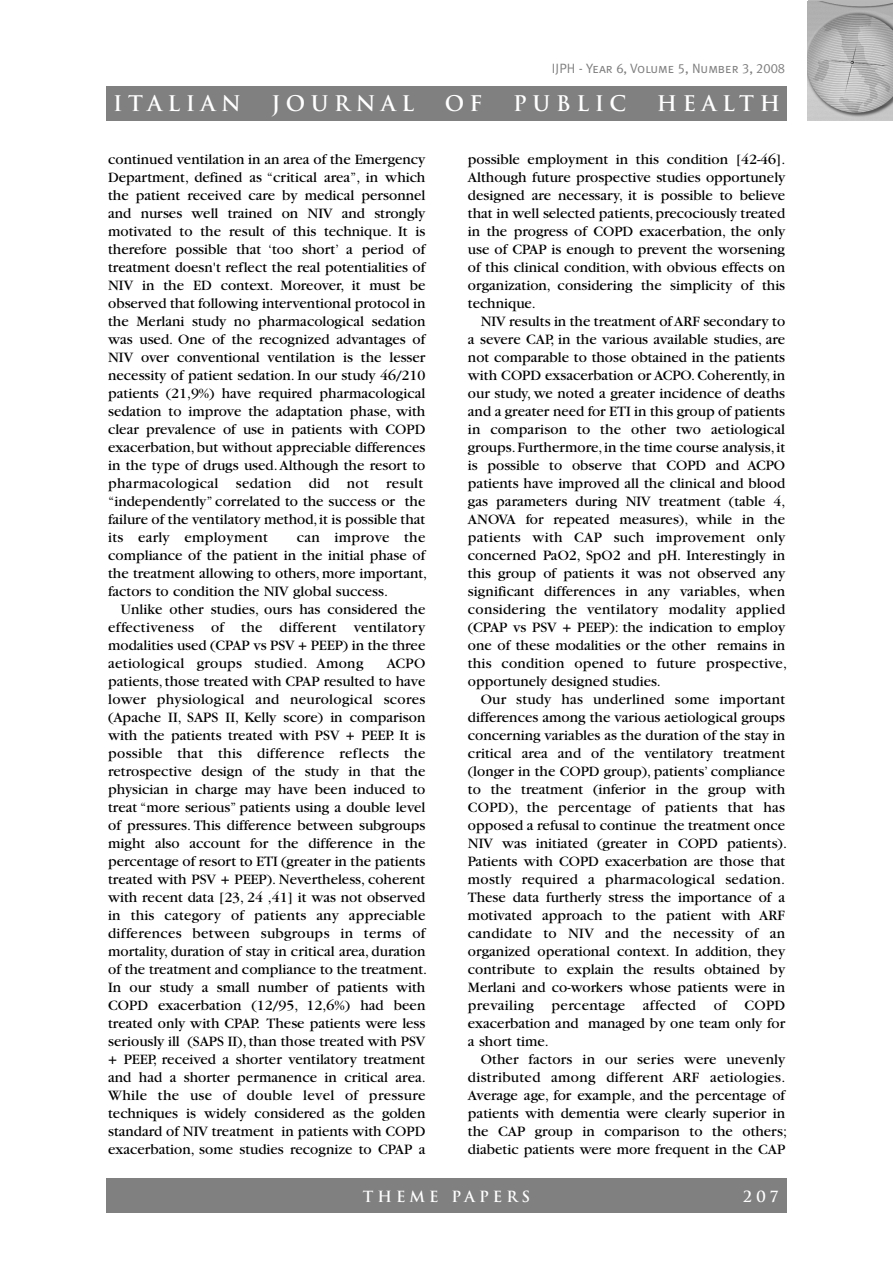
<style>
.page{position:relative;width:893px;height:1263px;background:#fff}
.page>*{position:absolute;margin:0;border:0;box-sizing:border-box;transform-origin:0 0}
.t1{font:700 21px "Trajan";letter-spacing:.265em;color:#fff}
.t2{font:15px/18px "Garamond";color:#000}
.t3{font:700 15px "Trajan";letter-spacing:.265em;color:#fff}
.t4{font:13.5px "Meta Plus Normal Caps";color:#808080}
</style>
<div class="page">
<div style="left:106px;top:1179px;width:681px;height:34px;background:#808080"></div>
<img style="left:808px;top:1px;width:85px;height:119px">
<div style="left:106px;top:86px;width:681px;height:34px;background:#808080"></div>
<p class="t4" style="left:552px;top:60px;width:235px">IJPH - Year 6, Volume 5, Number 3, 2008</p>
<h1 class="t1" style="left:113px;top:91px;width:129px">ITALIAN</h1>
<h1 class="t1" style="left:272px;top:91px;width:144px">JOURNAL</h1>
<h1 class="t1" style="left:445px;top:91px;width:39px">O F</h1>
<h1 class="t1" style="left:513px;top:91px;width:115px">PUBLIC</h1>
<h1 class="t1" style="left:657px;top:91px;width:125px">HEALTH</h1>
<p class="t2" style="left:108px;top:151px;width:319px">continued ventilation in an area of the Emergency Department, defined as “critical area”, in which the patient received care by medical personnel and nurses well trained on NIV and strongly motivated to the result of this technique. It is therefore possible that ‘too short’ a period of treatment doesn't reflect the real potentialities of NIV in the ED context. Moreover, it must be observed that following interventional protocol in the Merlani study no pharmacological sedation was used. One of the recognized advantages of NIV over conventional ventilation is the lesser necessity of patient sedation. In our study 46/210 patients (21,9%) have required pharmacological sedation to improve the adaptation phase, with clear prevalence of use in patients with COPD exacerbation, but without appreciable differences in the type of drugs used.Although the resort to pharmacological sedation did not result “independently” correlated to the success or the failure of the ventilatory method,it is possible that its early employment</p>
<p class="t2" style="left:108px;top:529px;width:321px;text-indent:189px">can improve the compliance of the patient in the initial phase of the treatment allowing to others, more important, factors to condition the NIV global success.</p>
<p class="t2" style="left:108px;top:601px;width:319px;text-align:justify;text-indent:13px">Unlike other studies, ours has considered the effectiveness of the different ventilatory modalities used (CPAP vs PSV + PEEP) in the three aetiological groups studied. Among</p>
<p class="t2" style="left:108px;top:655px;width:321px;text-indent:278px">ACPO patients,those treated with CPAP resulted to have lower physiological and neurological scores (Apache II, SAPS II, Kelly score) in comparison with the patients treated with PSV + PEEP. It is possible that this difference reflects the retrospective design of the study in that the physician in charge may have been induced to treat “more serious” patients using a double level of pressures. This difference between subgroups might also account for the difference in the percentage of resort to ETI (greater in the patients treated with PSV + PEEP). Nevertheless, coherent with recent data [23, 24 ,41] it was not observed in this category of patients any appreciable differences between subgroups in terms of mortality, duration of stay in critical area, duration of the treatment and compliance to the treatment.<br>In our study a small number of patients with COPD exacerbation (12/95, 12,6%) had been treated only with CPAP. These patients were less seriously ill (SAPS II),than those treated with PSV + PEEP, received a shorter ventilatory treatment and had a shorter permanence in critical area.<br>While the use of double level of pressure techniques is widely considered as the golden standard of NIV treatment in patients with COPD exacerbation, some studies recognize to CPAP a</p>
<p class="t2" style="left:468px;top:151px;width:319px;text-align:justify">possible employment in this condition [42-46].<br>Although future prospective studies opportunely designed are necessary, it is possible to believe that in well selected patients,precociously treated in the progress of COPD exacerbation, the only use of CPAP is enough to prevent the worsening of this clinical condition, with obvious effects on organization, considering the simplicity of this technique.</p>
<p class="t2" style="left:468px;top:313px;width:321px;text-indent:13px">NIV results in the treatment ofARF secondary to a severe CAP, in the various available studies, are not comparable to those obtained in the patients with COPD exsacerbation or ACPO.Coherently, in our study, we noted a greater incidence of deaths and a greater need for ETI in this group of patients in comparison to the other two aetiological groups.Furthermore,in the time course analysis,it is possible to observe that COPD and ACPO patients have improved all the clinical and blood gas parameters during NIV treatment (table 4, ANOVA for repeated measures), while in the patients with CAP such improvement only concerned PaO2, SpO2 and pH. Interestingly in this group of patients it was not observed any significant differences in any variables, when considering the ventilatory modality applied (CPAP vs PSV + PEEP): the indication to employ one of these modalities or the other remains in this condition opened to future prospective, opportunely designed studies.</p>
<p class="t2" style="left:468px;top:691px;width:321px;text-indent:13px">Our study has underlined some important differences among the various aetiological groups concerning variables as the duration of the stay in critical area and of the ventilatory treatment (longer in the COPD group), patients’ compliance to the treatment (inferior in the group with COPD), the percentage of patients that has opposed a refusal to continue the treatment once NIV was initiated (greater in COPD patients).<br>Patients with COPD exacerbation are those that mostly required a pharmacological sedation.<br>These data furtherly stress the importance of a motivated approach to the patient with ARF candidate to NIV and the necessity of an organized operational context. In addition, they contribute to explain the results obtained by Merlani and co-workers whose patients were in prevailing percentage affected of COPD exacerbation and managed by one team only for a short time.</p>
<p class="t2" style="left:468px;top:1051px;width:321px;text-indent:13px">Other factors in our series were unevenly distributed among different ARF aetiologies.<br>Average age, for example, and the percentage of patients with dementia were clearly superior in the CAP group in comparison to the others; diabetic patients were more frequent in the CAP</p>
<p class="t3" style="left:363px;top:1187px;width:169px">THEME PAPERS</p>
<p class="t3" style="left:744px;top:1187px;width:36px">207</p>
</div>
